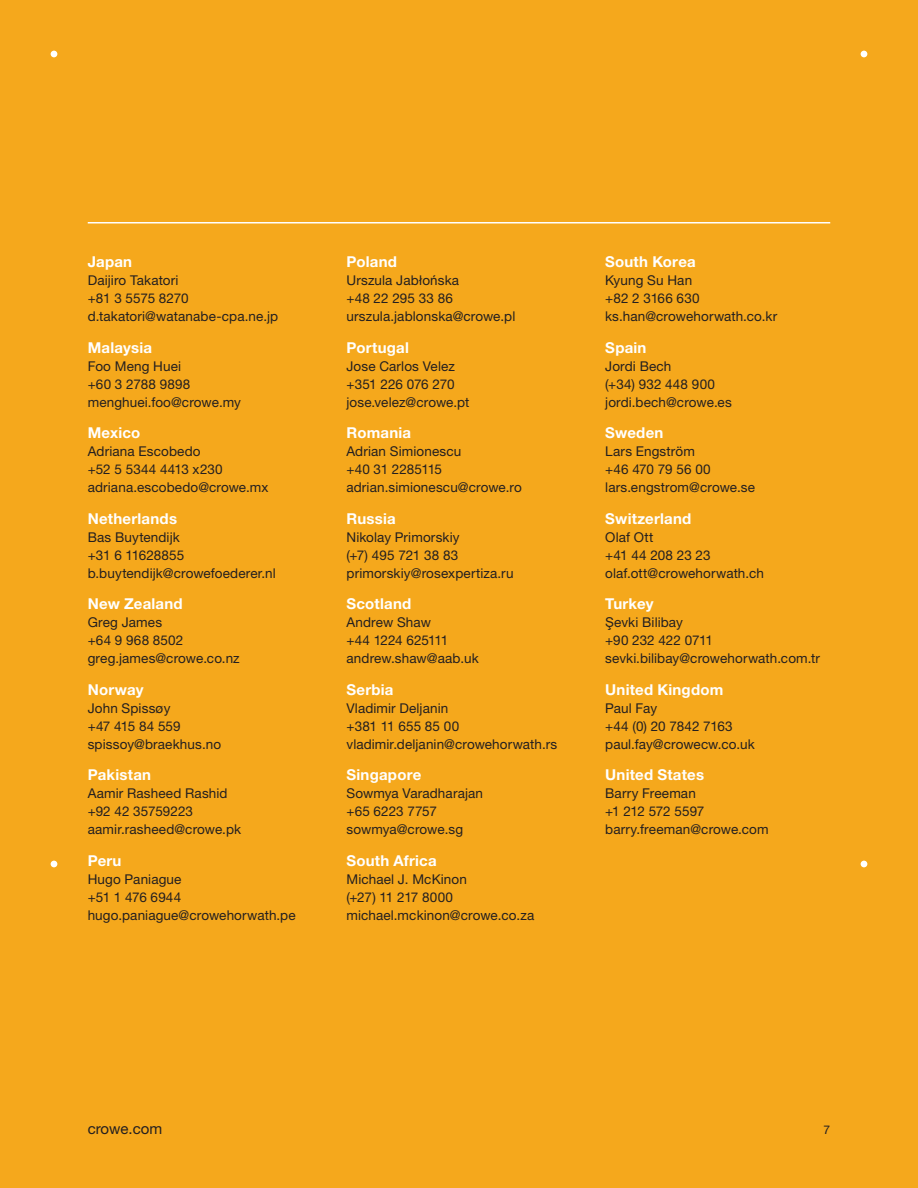
<style>
.page{position:relative;width:918px;height:1188px;background:#fff}
.page>*{position:absolute;margin:0;border:0;box-sizing:border-box;transform-origin:0 0}
.Country{font:700 15px "Helvetica Neue LT Std";letter-spacing:.015em;color:#fff}
.t1{font:15px "Helvetica Neue LT Std";color:#231f20}
.Body_Copy{font:13.5px/18px "Helvetica Neue LT Std";letter-spacing:.01em;color:#231f20}
.t2{font:12px "Helvetica Neue LT Std";color:#231f20}
.s1{font-family:"Arial"}
</style>
<div class="page">
<div style="left:27px;top:0;width:891px;height:1188px;background:#f5a81c"></div>
<div style="left:0;top:0;width:27px;height:1188px;background:#f5a81c"></div>
<p class="Country" style="left:88px;top:253px;width:46px">Japan</p>
<p class="Body_Copy" style="left:88px;top:271px;width:192px">Daijiro Takatori<br>+81 3 5575 8270 d.takatori@watanabe-cpa.ne.jp</p>
<p class="Country" style="left:88px;top:338px;width:66px">Malaysia</p>
<p class="Body_Copy" style="left:88px;top:357px;width:155px">Foo Meng Huei<br>+60 3 2788 9898 menghuei.foo@crowe.my</p>
<p class="Country" style="left:88px;top:424px;width:54px">Mexico</p>
<p class="Body_Copy" style="left:88px;top:442px;width:182px">Adriana Escobedo<br>+52 5 5344 4413 x230 adriana.escobedo@crowe.mx</p>
<p class="Country" style="left:88px;top:509px;width:91px">Netherlands</p>
<p class="Body_Copy" style="left:88px;top:528px;width:190px">Bas Buytendijk<br>+31 6 11628855 b.buytendijk@crowefoederer.nl</p>
<p class="Country" style="left:88px;top:595px;width:97px">New Zealand</p>
<p class="Body_Copy" style="left:88px;top:613px;width:154px">Greg James<br>+64 9 968 8502 greg.james@crowe.co.nz</p>
<p class="Country" style="left:88px;top:680px;width:57px">Norway</p>
<p class="Body_Copy" style="left:88px;top:699px;width:135px">John Spissøy<br>+47 415 84 559 spissoy@braekhus.no</p>
<p class="Country" style="left:88px;top:766px;width:65px">Pakistan</p>
<p class="Body_Copy" style="left:88px;top:784px;width:155px">Aamir Rasheed Rashid +92 42 35759223 aamir.rasheed@crowe.pk</p>
<p class="Country" style="left:88px;top:851px;width:35px">Peru</p>
<p class="Body_Copy" style="left:88px;top:870px;width:209px">Hugo Paniague<br>+51 1 476 6944 hugo.paniague@crowehorwath.pe</p>
<p class="Country" style="left:346px;top:253px;width:52px">Poland</p>
<p class="Body_Copy" style="left:346px;top:271px;width:170px">Urszula Jabło<span class="s1">ń</span>ska<br>+48 22 295 33 86 urszula.jablonska@crowe.pl</p>
<p class="Country" style="left:346px;top:338px;width:64px">Portugal</p>
<p class="Body_Copy" style="left:346px;top:357px;width:125px">Jose Carlos Velez +351 226 076 270 jose.velez@crowe.pt</p>
<p class="Country" style="left:346px;top:424px;width:66px">Romania</p>
<p class="Body_Copy" style="left:346px;top:442px;width:177px">Adrian Simionescu<br>+40 31 2285115 adrian.simionescu@crowe.ro</p>
<p class="Country" style="left:346px;top:509px;width:51px">Russia</p>
<p class="Body_Copy" style="left:346px;top:528px;width:169px">Nikolay Primorskiy<br>(+7) 495 721 38 83 primorskiy@rosexpertiza.ru</p>
<p class="Country" style="left:346px;top:595px;width:66px">Scotland</p>
<p class="Body_Copy" style="left:346px;top:613px;width:134px">Andrew Shaw<br>+44 1224 625111 andrew.shaw@aab.uk</p>
<p class="Country" style="left:346px;top:680px;width:49px">Serbia</p>
<p class="Body_Copy" style="left:346px;top:699px;width:212px">Vladimir Deljanin<br>+381 11 655 85 00 vladimir.deljanin@crowehorwath.rs</p>
<p class="Country" style="left:346px;top:766px;width:76px">Singapore</p>
<p class="Body_Copy" style="left:346px;top:784px;width:138px">Sowmya Varadharajan +65 6223 7757 sowmya@crowe.sg</p>
<p class="Country" style="left:346px;top:851px;width:92px">South Africa</p>
<p class="Body_Copy" style="left:346px;top:870px;width:189px">Michael J. McKinon<br>(+27) 11 217 8000 michael.mckinon@crowe.co.za</p>
<p class="Country" style="left:605px;top:253px;width:92px">South Korea</p>
<p class="Body_Copy" style="left:605px;top:271px;width:174px">Kyung Su Han<br>+82 2 3166 630 ks.han@crowehorwath.co.kr</p>
<p class="Country" style="left:605px;top:338px;width:43px">Spain</p>
<p class="Body_Copy" style="left:605px;top:357px;width:128px">Jordi Bech<br>(+34) 932 448 900 jordi.bech@crowe.es</p>
<p class="Country" style="left:605px;top:424px;width:60px">Sweden</p>
<p class="Body_Copy" style="left:605px;top:442px;width:151px">Lars Engström<br>+46 470 79 56 00 lars.engstrom@crowe.se</p>
<p class="Country" style="left:605px;top:509px;width:88px">Switzerland</p>
<p class="Body_Copy" style="left:605px;top:528px;width:160px">Olaf Ott<br>+41 44 208 23 23 olaf.ott@crowehorwath.ch</p>
<p class="Country" style="left:605px;top:595px;width:50px">Turkey</p>
<p class="Body_Copy" style="left:605px;top:613px;width:216px"><span class="s1">Ş</span>evki Bilibay<br>+90 232 422 0711 sevki.bilibay@crowehorwath.com.tr</p>
<p class="Country" style="left:605px;top:680px;width:120px">United Kingdom</p>
<p class="Body_Copy" style="left:605px;top:699px;width:151px">Paul Fay<br>+44 (0) 20 7842 7163 paul.fay@crowecw.co.uk</p>
<p class="Country" style="left:605px;top:766px;width:100px">United States</p>
<p class="Body_Copy" style="left:605px;top:784px;width:165px">Barry Freeman<br>+1 212 572 5597 barry.freeman@crowe.com</p>
<p class="t1" style="left:88px;top:1120px;width:76px">crowe.com</p>
<p class="t2" style="left:824px;top:1123px;width:8px">7</p>
</div>
